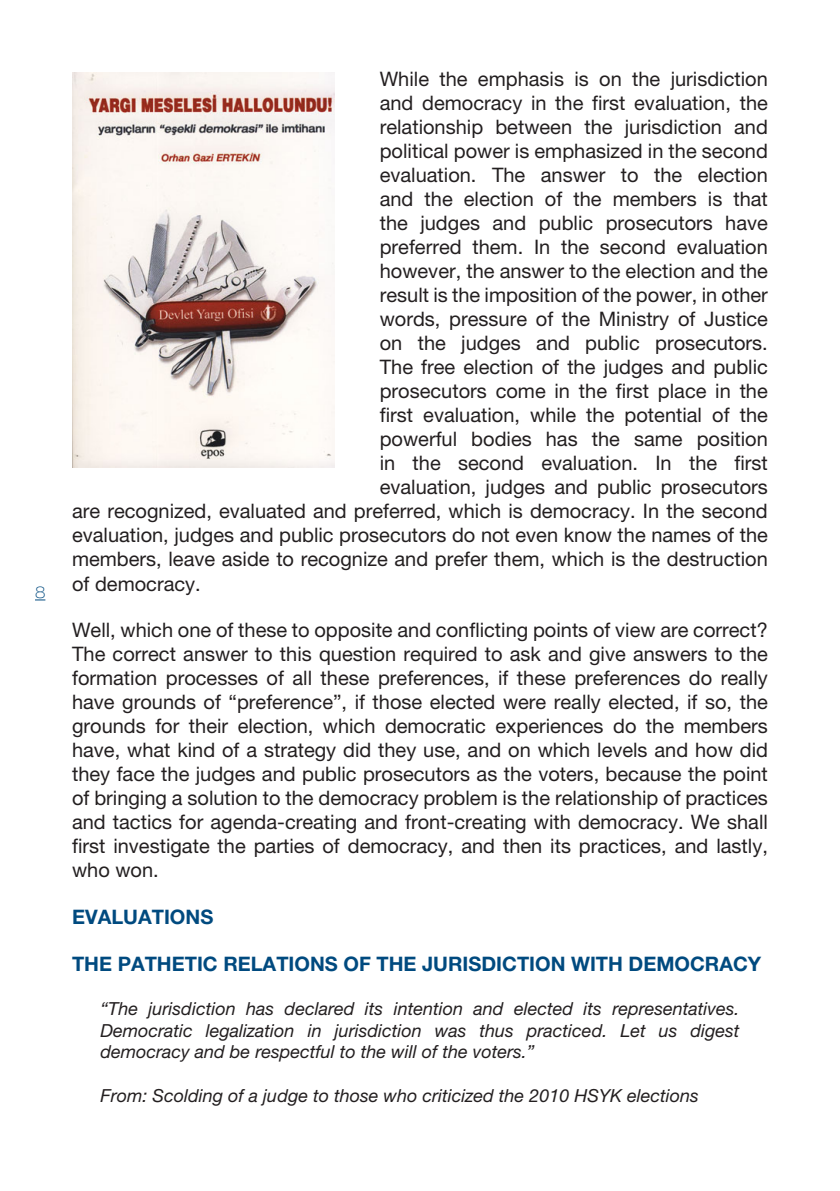
<style>
.page{position:relative;width:840px;height:1191px;background:#fff}
.page>*{position:absolute;margin:0;border:0;box-sizing:border-box;transform-origin:0 0}
.t1{font:20px/24px "Helvetica Neue LT Pro";color:#231f20;text-align:justify}
.başlık_ara{font:700 20px "Helvetica Neue LT Pro";color:#004a7f}
.alıntı{font:italic 18px/21.6px "Helvetica Neue LT Pro";color:#231f20;text-align:justify}
.t2{font:100 expanded 16px "Helvetica Neue LT Pro";color:#004a7f}
</style>
<div class="page">
<img style="left:72px;top:72px;width:262px;height:396px">
<p class="t2" style="left:35px;top:583px;width:12px">8</p>
<p class="t1" style="left:379px;top:67px;width:389px">While the emphasis is on the jurisdiction</p>
<p class="t1" style="left:379px;top:91px;width:389px">and democracy in the first evaluation, the</p>
<p class="t1" style="left:379px;top:115px;width:389px">relationship between the jurisdiction and</p>
<p class="t1" style="left:379px;top:139px;width:389px">political power is emphasized in the second</p>
<p class="t1" style="left:379px;top:163px;width:389px">evaluation. The answer to the election</p>
<p class="t1" style="left:379px;top:187px;width:389px">and the election of the members is that</p>
<p class="t1" style="left:379px;top:211px;width:389px">the judges and public prosecutors have</p>
<p class="t1" style="left:379px;top:235px;width:389px">preferred them. In the second evaluation</p>
<p class="t1" style="left:379px;top:259px;width:389px">however, the answer to the election and the</p>
<p class="t1" style="left:379px;top:283px;width:389px">result is the imposition of the power, in other</p>
<p class="t1" style="left:379px;top:307px;width:389px">words, pressure of the Ministry of Justice</p>
<p class="t1" style="left:379px;top:331px;width:389px">on the judges and public prosecutors.</p>
<p class="t1" style="left:379px;top:355px;width:389px">The free election of the judges and public</p>
<p class="t1" style="left:379px;top:379px;width:389px">prosecutors come in the first place in the</p>
<p class="t1" style="left:379px;top:403px;width:389px">first evaluation, while the potential of the</p>
<p class="t1" style="left:379px;top:427px;width:389px">powerful bodies has the same position</p>
<p class="t1" style="left:379px;top:451px;width:389px">in the second evaluation. In the first</p>
<p class="t1" style="left:379px;top:475px;width:389px">evaluation, judges and public prosecutors</p>
<p class="t1" style="left:72px;top:499px;width:696px">are recognized, evaluated and preferred, which is democracy. In the second</p>
<p class="t1" style="left:72px;top:523px;width:697px">evaluation, judges and public prosecutors do not even know the names of the</p>
<p class="t1" style="left:72px;top:547px;width:696px">members, leave aside to recognize and prefer them, which is the destruction</p>
<p class="t1" style="left:72px;top:571px;width:130px">of democracy.</p>
<p class="t1" style="left:72px;top:618px;width:697px">Well, which one of these to opposite and conflicting points of view are correct?<br>The correct answer to this question required to ask and give answers to the formation processes of all these preferences, if these preferences do really have grounds of “preference”, if those elected were really elected, if so, the grounds for their election, which democratic experiences do the members have, what kind of a strategy did they use, and on which levels and how did they face the judges and public prosecutors as the voters, because the point of bringing a solution to the democracy problem is the relationship of practices and tactics for agenda-creating and front-creating with democracy. We shall first investigate the parties of democracy, and then its practices, and lastly, who won.</p>
<p class="başlık_ara" style="left:72px;top:904px;width:143px">EVALUATIONS</p>
<p class="başlık_ara" style="left:72px;top:951px;width:690px">THE PATHETIC RELATIONS OF THE JURISDICTION WITH DEMOCRACY</p>
<p class="alıntı" style="left:100px;top:997px;width:640px">“The jurisdiction has declared its intention and elected its representatives.<br>Democratic legalization in jurisdiction was thus practiced. Let us digest democracy and be respectful to the will of the voters.”</p>
<p class="alıntı" style="left:100px;top:1085px;width:599px">From: Scolding of a judge to those who criticized the 2010 HSYK elections</p>
</div>
